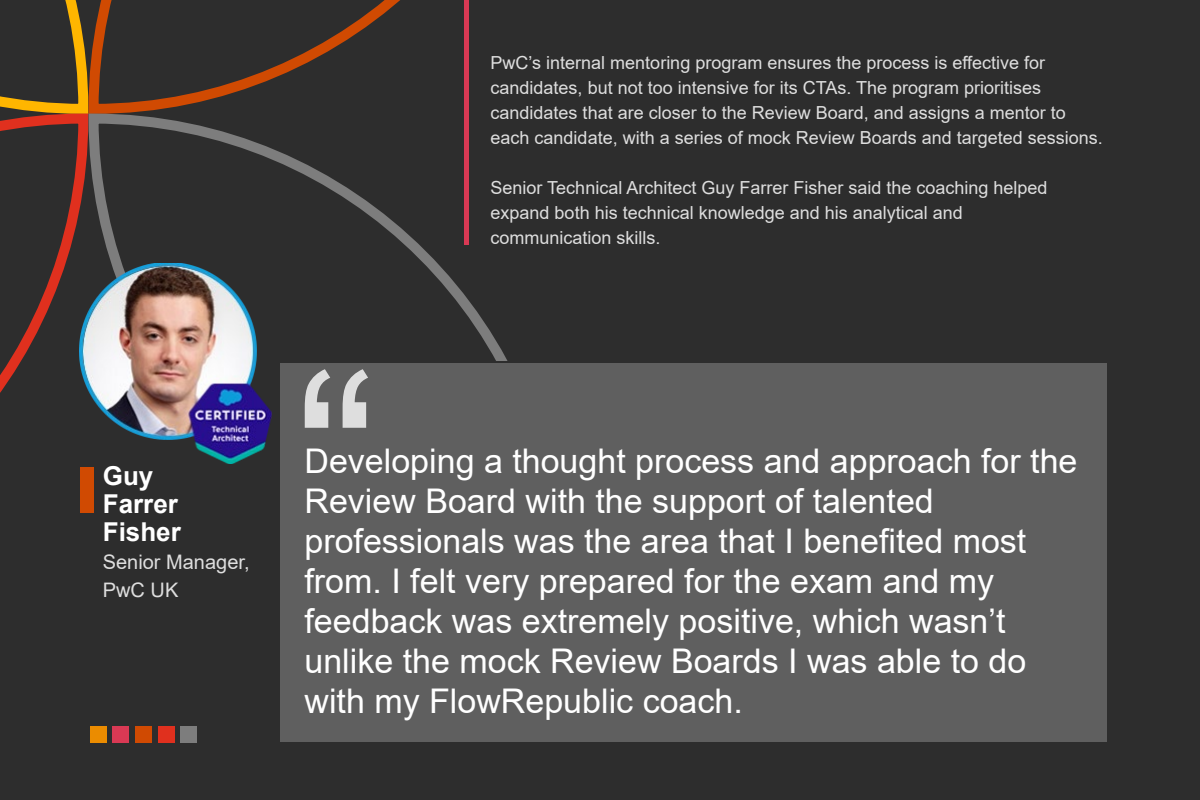
<style>
.page{position:relative;width:1200px;height:800px;background:#2d2d2d}
.page>*{position:absolute;margin:0;border:0;box-sizing:border-box;transform-origin:0 0}
.t1{font:250px "Arial";color:#dedede}
.t2{font:34px/40px "Arial";color:#fff}
.t3{font:700 26px/28px "Arial";color:#fff}
.t4{font:20px/28px "Arial";color:#dedede}
.t5{font:18px/25px "Arial";color:#dedede}
</style>
<div class="page">
<svg style="left:0;top:0;width:84px;height:109px"></svg>
<svg style="left:84px;top:0;width:316px;height:109px"></svg>
<svg style="left:0;top:109px;width:84px;height:404px"></svg>
<svg style="left:84px;top:109px;width:424px;height:355px"></svg>
<div style="left:229px;top:362px;width:903px;height:357px;background:#2d2d2d"></div>
<div style="left:280px;top:363px;width:827px;height:379px;background:#5f5f5f"></div>
<img style="left:80px;top:263px;width:200px;height:200px">
<div style="left:90px;top:726px;width:16px;height:16px;background:#eb8c00"></div>
<div style="left:113px;top:726px;width:16px;height:16px;background:#d93954"></div>
<div style="left:135px;top:726px;width:16px;height:16px;background:#d04a02"></div>
<div style="left:158px;top:726px;width:16px;height:16px;background:#e0301e"></div>
<div style="left:180px;top:726px;width:16px;height:16px;background:#7d7d7d"></div>
<div style="left:81px;top:467px;width:13px;height:46px;background:#d04a02"></div>
<div style="left:464px;top:0;width:5px;height:245px;background:#d93954"></div>
<h3 class="t3" style="left:103px;top:462px;width:80px">Guy<br>Farrer<br>Fisher</h3>
<p class="t4" style="left:103px;top:547px;width:148px">Senior Manager,<br>PwC UK</p>
<h1 class="t1" style="left:295px;top:291px;width:85px">“</h1>
<p class="t5" style="left:491px;top:50px;width:614px">PwC’s internal mentoring program ensures the process is effective for candidates, but not too intensive for its CTAs. The program prioritises candidates that are closer to the Review Board, and assigns a mentor to each candidate, with a series of mock Review Boards and targeted sessions.</p>
<p class="t5" style="left:491px;top:175px;width:558px">Senior Technical Architect Guy Farrer Fisher said the coaching helped expand both his technical knowledge and his analytical and communication skills.</p>
<p class="t2" style="left:305px;top:441px;width:774px">Developing a thought process and approach for the Review Board with the support of talented professionals was the area that I benefited most from. I felt very prepared for the exam and my feedback was extremely positive, which wasn’t unlike the mock Review Boards I was able to do with my FlowRepublic coach.</p>
</div>
